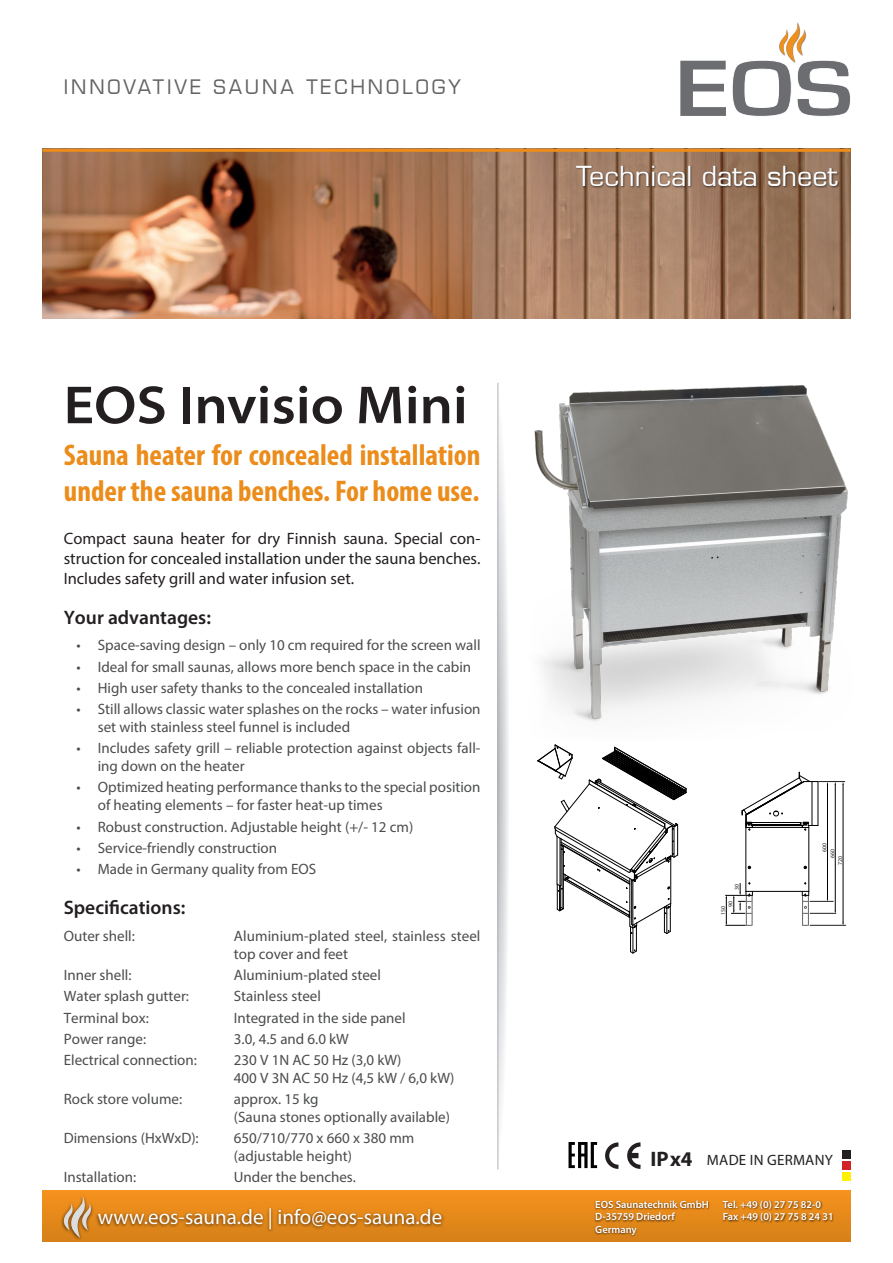
<style>
.page{position:relative;width:893px;height:1263px;background:#fff}
.page>*{position:absolute;margin:0;border:0;box-sizing:border-box;transform-origin:0 0}
.t1{font:600 semi-expanded 54px "Myriad Pro";color:#231f20}
.t2{font:700 condensed 30px/36px "Myriad Pro";color:#eb8c1b}
.t3{font:27px "Eurostile LT";color:#fff}
.t4{font:21px "Myriad Pro";color:#fff}
.t5{font:700 21px "Myriad Pro";color:#231f20}
.Fließtest{font:600 19.5px "Myriad Pro";color:#231f20}
.t6{font:19.5px "Eurostile LT";letter-spacing:.15em;color:#636366}
.Fließtest-2{font:16.5px/19.8px "Myriad Pro";color:#231f20;text-align:justify}
.t7{font:15px/18px "Myriad Pro";color:#4b4c4d}
.t8{font:15px "Myriad Pro";letter-spacing:.02em;color:#231f20}
.t9{font:600 10.5px "Myriad Pro";color:#fff}
.t10{font:5.85px/7.4px "Myriad Pro";color:#231f20}
</style>
<div class="page">
<svg style="left:680px;top:61px;width:46px;height:55px"></svg>
<svg style="left:732px;top:22px;width:118px;height:94px"></svg>
<img style="left:43px;top:152px;width:807px;height:167px">
<hr style="left:43px;top:149px;width:807px;height:3px;background:#eb8c1b">
<div style="left:43px;top:1191px;width:807px;height:51px;background:linear-gradient(to bottom,#f6921d,#d58017)"></div>
<div style="left:95px;top:1206px;width:350px;height:28px;background:#231f20;opacity:.75"></div>
<div style="left:60px;top:1194px;width:34px;height:48px;background:#231f20;opacity:.75"></div>
<svg style="left:61px;top:1195px;width:31px;height:43px"></svg>
<div style="left:594px;top:1199px;width:239px;height:38px;background:#231f20;opacity:.75"></div>
<svg style="left:498px;top:383px;width:10px;height:786px"></svg>
<hr style="left:497px;top:383px;width:1px;height:786px;background:#b2b3b7">
<div style="left:842px;top:1150px;width:8px;height:9px;background:#231f20"></div>
<div style="left:842px;top:1161px;width:8px;height:9px;background:#d1232a"></div>
<div style="left:842px;top:1172px;width:8px;height:8px;background:#fff101"></div>
<hr style="left:827px;top:784px;width:1px;height:115px;background:#000001">
<hr style="left:835px;top:784px;width:1px;height:127px;background:#000001">
<hr style="left:843px;top:784px;width:1px;height:139px;background:#000001">
<hr style="left:810px;top:925px;width:36px;height:1px;background:#231f20">
<hr style="left:746px;top:891px;width:63px;height:1px;background:#000001">
<hr style="left:808px;top:827px;width:1px;height:64px;background:#000001">
<hr style="left:746px;top:827px;width:1px;height:64px;background:#000001">
<svg style="left:742px;top:772px;width:103px;height:58px"></svg>
<hr style="left:752px;top:827px;width:50px;height:1px;background:#000001">
<svg style="left:725px;top:883px;width:28px;height:43px"></svg>
<svg style="left:802px;top:891px;width:34px;height:35px"></svg>
<svg style="left:537px;top:744px;width:150px;height:209px"></svg>
<img style="left:534px;top:385px;width:314px;height:337px">
<svg style="left:568px;top:1142px;width:29px;height:26px"></svg>
<svg style="left:605px;top:1142px;width:36px;height:27px"></svg>
<div style="left:575px;top:165px;width:265px;height:24px;background:#231f20;opacity:.75"></div>
<h3 class="t6" style="left:64px;top:76px;width:398px">INNOVATIVE SAUNA TECHNOLOGY</h3>
<p class="t1" style="left:64px;top:375px;width:405px">EOS Invisio Mini</p>
<p class="t2" style="left:64px;top:436px;width:418px">Sauna heater for concealed installation under the sauna benches. For home use.</p>
<p class="Fließtest-2" style="left:64px;top:528px;width:418px">Compact sauna heater for dry Finnish sauna. Special con&shy;struction for concealed installation under the sauna benches.<br>Includes safety grill and water infusion set.</p>
<p class="Fließtest" style="left:64px;top:605px;width:149px">Your advantages:</p>
<p class="t7" style="left:77px;top:636px;width:405px">• Space-saving design – only 10 cm required for the screen wall</p>
<p class="t7" style="left:77px;top:657px;width:396px">• Ideal for small saunas, allows more bench space in the cabin</p>
<p class="t7" style="left:77px;top:678px;width:348px">• High user safety thanks to the concealed installation</p>
<p class="t7" style="left:98px;top:700px;width:384px;text-indent:-21px">• Still allows classic water splashes on the rocks – water infusion set with stainless steel funnel is included</p>
<p class="t7" style="left:98px;top:739px;width:384px;text-indent:-21px">• Includes safety grill – reliable protection against objects fall&shy;ing down on the heater</p>
<p class="t7" style="left:98px;top:778px;width:384px;text-indent:-21px">• Optimized heating performance thanks to the special position of heating elements – for faster heat-up times</p>
<p class="t7" style="left:77px;top:817px;width:338px">• Robust construction. Adjustable height (+/- 12 cm)</p>
<p class="t7" style="left:77px;top:838px;width:202px">• Service-friendly construction</p>
<p class="t7" style="left:77px;top:860px;width:241px">• Made in Germany quality from EOS</p>
<p class="Fließtest" style="left:64px;top:895px;width:123px">Specifications:</p>
<p class="t7" style="left:64px;top:927px;width:73px">Outer shell:</p>
<p class="t7" style="left:234px;top:927px;width:248px">Aluminium-plated steel, stainless steel top cover and feet</p>
<p class="t7" style="left:64px;top:966px;width:69px">Inner shell:</p>
<p class="t7" style="left:234px;top:966px;width:149px">Aluminium-plated steel</p>
<p class="t7" style="left:64px;top:987px;width:127px">Water splash gutter:</p>
<p class="t7" style="left:234px;top:987px;width:89px">Stainless steel</p>
<p class="t7" style="left:64px;top:1008px;width:86px">Terminal box:</p>
<p class="t7" style="left:234px;top:1008px;width:173px">Integrated in the side panel</p>
<p class="t7" style="left:64px;top:1029px;width:84px">Power range:</p>
<p class="t7" style="left:234px;top:1029px;width:117px">3.0, 4.5 and 6.0 kW</p>
<p class="t7" style="left:64px;top:1050px;width:135px">Electrical connection:</p>
<p class="t7" style="left:234px;top:1050px;width:222px">230 V 1N AC 50 Hz (3,0 kW)<br>400 V 3N AC 50 Hz (4,5 kW / 6,0 kW)</p>
<p class="t7" style="left:64px;top:1090px;width:120px">Rock store volume:</p>
<p class="t7" style="left:234px;top:1090px;width:86px">approx. 15 kg</p>
<p class="t7" style="left:234px;top:1108px;width:218px">(Sauna stones optionally available)</p>
<p class="t7" style="left:64px;top:1129px;width:136px">Dimensions (HxWxD):</p>
<p class="t7" style="left:234px;top:1129px;width:182px">650/710/770 x 660 x 380 mm (adjustable height)</p>
<p class="t7" style="left:64px;top:1168px;width:74px">Installation:</p>
<p class="t7" style="left:234px;top:1168px;width:124px">Under the benches.</p>
<h3 class="t4" style="left:98px;top:1204px;width:346px">www.eos-sauna.de | info@eos-sauna.de</h3>
<p class="t3" style="left:576px;top:160px;width:263px">Technical data sheet</p>
<p class="t10" style="left:733px;top:890px;width:7px;rotate:-90deg">30</p>
<p class="t10" style="left:719px;top:907px;width:7px;text-indent:-8px;rotate:-90deg">150<br>90</p>
<p class="t10" style="left:821px;top:852px;width:10px;rotate:-90deg">600</p>
<p class="t10" style="left:829px;top:858px;width:10px;rotate:-90deg">660</p>
<p class="t10" style="left:836px;top:865px;width:10px;rotate:-90deg">720</p>
<p class="t5" style="left:651px;top:1145px;width:44px">IP x4</p>
<p class="t8" style="left:707px;top:1150px;width:127px">MADE IN GERMANY</p>
<p class="t9" style="left:595px;top:1197px;width:115px">EOS Saunatechnik GmbH</p>
<p class="t9" style="left:723px;top:1197px;width:100px">Tel. +49 (0) 27 75 82-0</p>
<p class="t9" style="left:595px;top:1210px;width:81px">D-35759 Driedorf</p>
<p class="t9" style="left:723px;top:1210px;width:112px">Fax +49 (0) 27 75 8 24 31</p>
<p class="t9" style="left:595px;top:1222px;width:43px">Germany</p>
</div>
